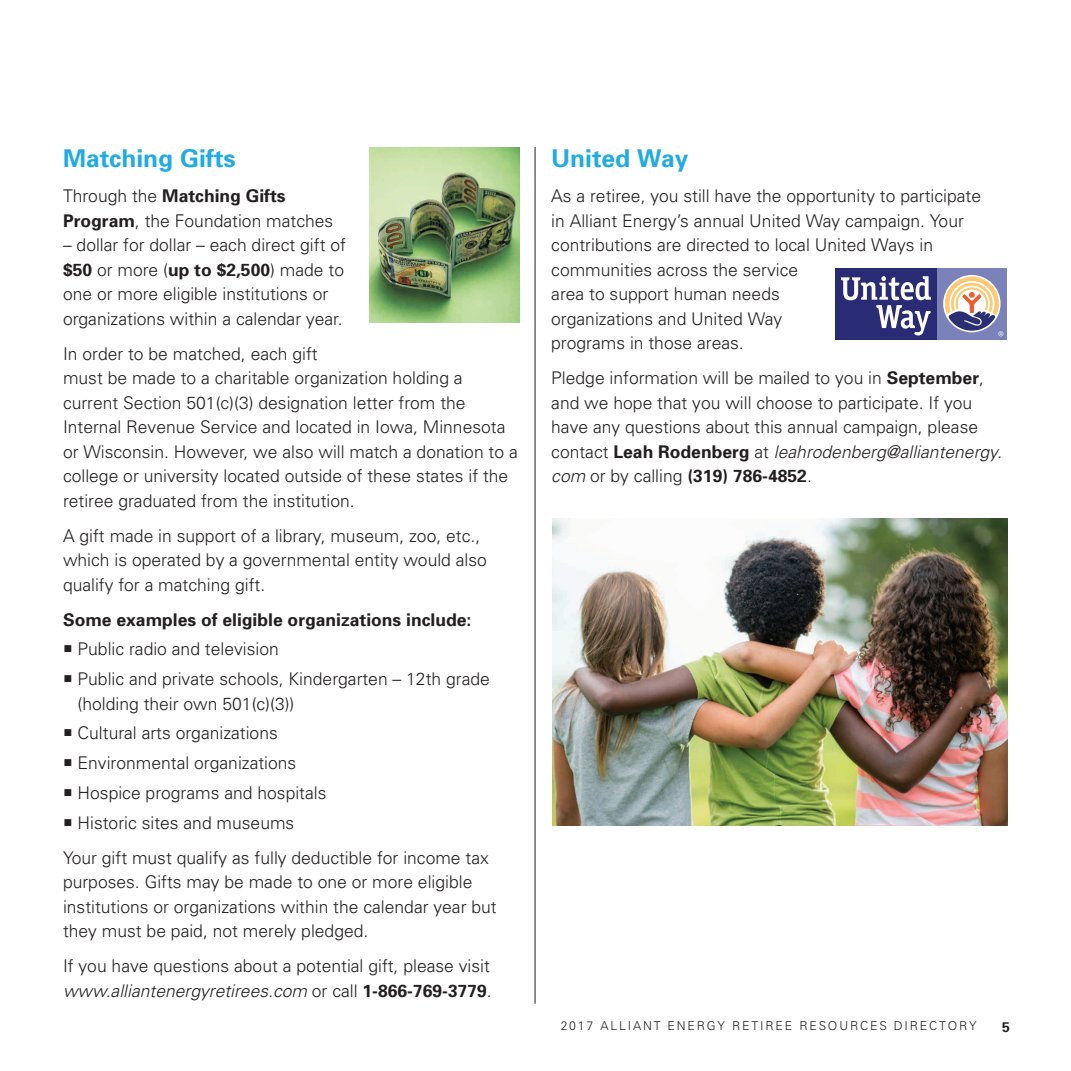
<style>
.page{position:relative;width:1071px;height:1071px;background:#fff}
.page>*{position:absolute;margin:0;border:0;box-sizing:border-box;transform-origin:0 0}
.t1{font:700 24.5px "Univers";color:#22abe2}
.t2{font:300 17.5px/24.5px "Univers";color:#231f20}
.t3{font:700 17.5px "Univers";color:#231f20}
.t4{font:700 14px "Univers";color:#231f20}
.t5{font:300 12.25px "Univers";letter-spacing:.15em;color:#231f20}
.t6{font:11.2px "Myriad";color:#fff}
.s1{font-weight:700}
.s2{font-style:italic}
</style>
<div class="page">
<hr style="left:535px;top:147px;width:1px;height:857px;background:#231f20">
<div style="left:937px;top:268px;width:70px;height:72px;background:#7a82b9"></div>
<svg style="left:943px;top:275px;width:58px;height:57px"></svg>
<svg style="left:945px;top:277px;width:54px;height:54px;background:#bfaca9"></svg>
<div style="left:836px;top:268px;width:101px;height:72px;background:#292c74"></div>
<svg style="left:841px;top:276px;width:90px;height:59px"></svg>
<img style="left:370px;top:147px;width:150px;height:176px">
<img style="left:552px;top:519px;width:456px;height:306px">
<h1 class="t1" style="left:63px;top:143px;width:174px">Matching Gifts</h1>
<p class="t2" style="left:63px;top:183px;width:272px">Through the <span class="s1">Matching Gifts<br>Program</span>, the Foundation matches</p>
<p class="t2" style="left:63px;top:232px;width:284px">– dollar for dollar – each direct gift of <span class="s1">$50</span> or more (<span class="s1">up to $2,500</span>) made to one or more eligible institutions or organizations within a calendar year.</p>
<p class="t2" style="left:63px;top:341px;width:456px">In order to be matched, each gift<br>must be made to a charitable organization holding a current Section 501(c)(3) designation letter from the Internal Revenue Service and located in Iowa, Minnesota or Wisconsin. However, we also will match a donation to a college or university located outside of these states if the retiree graduated from the institution.</p>
<p class="t2" style="left:63px;top:523px;width:426px">A gift made in support of a library, museum, zoo, etc., which is operated by a governmental entity would also qualify for a matching gift.</p>
<p class="t3" style="left:63px;top:608px;width:410px">Some examples of eligible organizations include:</p>
<p class="t2" style="left:63px;top:636px;width:217px">○ Public radio and television</p>
<p class="t2" style="left:78px;top:666px;width:414px;text-indent:-15px">○ Public and private schools, Kindergarten – 12th grade (holding their own 501(c)(3))</p>
<p class="t2" style="left:63px;top:720px;width:216px">○ Cultural arts organizations</p>
<p class="t2" style="left:63px;top:750px;width:235px">○ Environmental organizations</p>
<p class="t2" style="left:63px;top:780px;width:265px">○ Hospice programs and hospitals</p>
<p class="t2" style="left:63px;top:804px;width:427px;line-height:35px">○ Historic sites and museums<br>Your gift must qualify as fully deductible for income tax</p>
<p class="t2" style="left:63px;top:869px;width:435px">purposes. Gifts may be made to one or more eligible institutions or organizations within the calendar year but they must be paid, not merely pledged.</p>
<p class="t2" style="left:63px;top:953px;width:430px">If you have questions about a potential gift, please visit <span class="s2">www.alliantenergyretirees.com</span> or call <span class="s1">1-866-769-3779</span>.</p>
<h1 class="t1" style="left:551px;top:143px;width:139px">United Way</h1>
<p class="t2" style="left:551px;top:183px;width:431px">As a retiree, you still have the opportunity to participate in Alliant Energy’s annual United Way campaign. Your contributions are directed to local United Ways in communities across the service<br>area to support human needs<br>organizations and United Way<br>programs in those areas.</p>
<p class="t2" style="left:551px;top:365px;width:452px">Pledge information will be mailed to you in <span class="s1">September</span>, and we hope that you will choose to participate. If you have any questions about this annual campaign, please contact <span class="s1">Leah Rodenberg</span> at <span class="s2">leahrodenberg@alliantenergy. com</span> or by calling <span class="s1">(319) 786-4852</span>.</p>
<p class="t6" style="left:998px;top:330px;width:7px">®</p>
<p class="t5" style="left:561px;top:1018px;width:417px">2017 ALLIANT ENERGY RETIREE RESOURCES DIRECTORY</p>
<p class="t4" style="left:1002px;top:1018px;width:9px">5</p>
</div>
